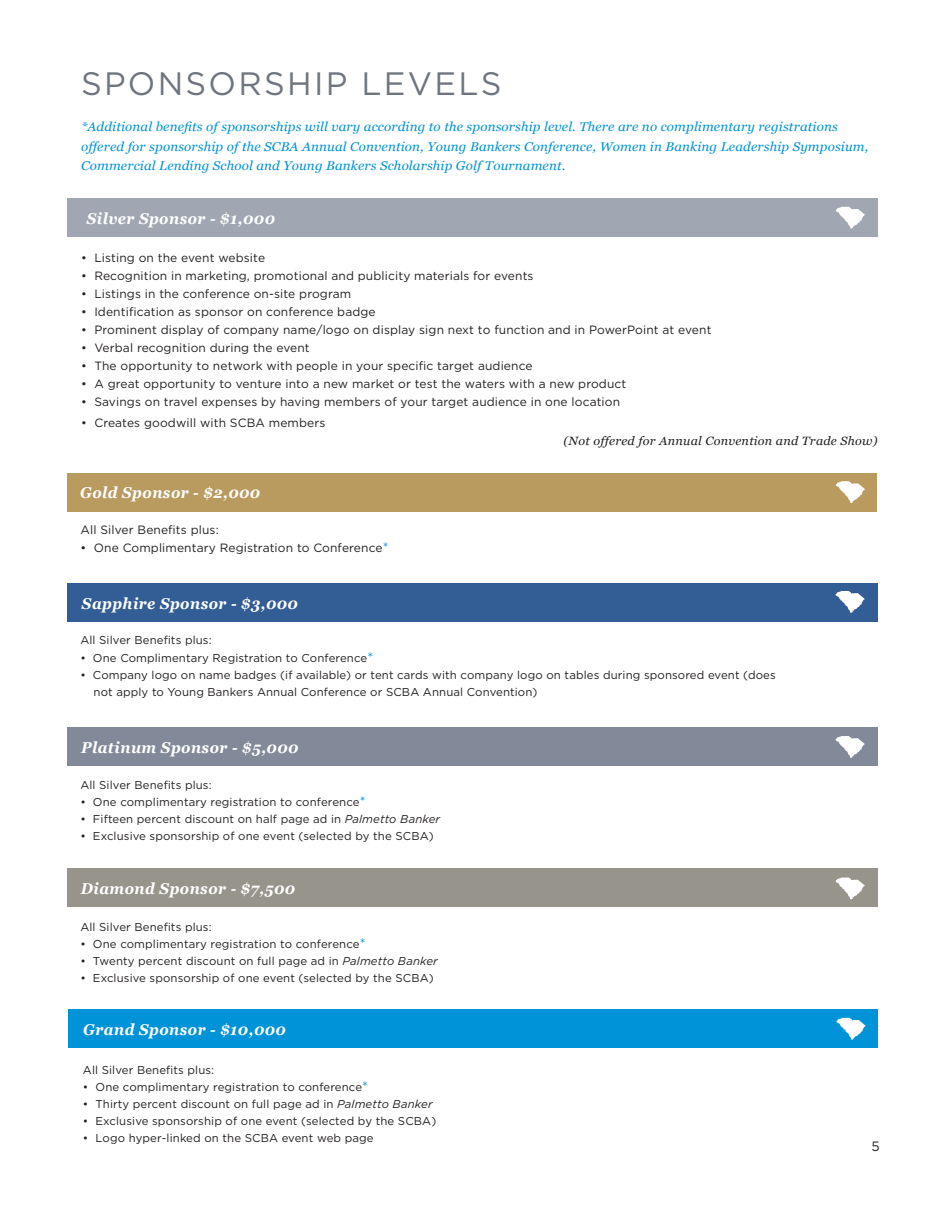
<style>
.page{position:relative;width:945px;height:1215px;background:#fff}
.page>*{position:absolute;margin:0;border:0;box-sizing:border-box;transform-origin:0 0}
.t1{font:32.4px "Gotham";letter-spacing:.07em;color:#6f757e}
.t2{font:italic 700 15.6px "Georgia";letter-spacing:.03em;color:#fff;scale:.94 1}
.t3{font:13.5px "Gotham";color:#231f20}
.t4{font:italic 12.75px/19.5px "Georgia";letter-spacing:.01em;color:#0093d8;scale:1.05 1}
.t5{font:12px "Gotham";letter-spacing:.01em;color:#231f20}
.t6{font:italic 12px "Georgia";letter-spacing:.02em;color:#231f20;scale:1.05 1}
.t7{font:11.4px "Gotham";letter-spacing:.01em;color:#231f20}
.s1{font-size:13.5px;color:#0093d8}
.s2{font-style:italic}
</style>
<div class="page">
<div style="left:67px;top:473px;width:810px;height:38px;background:#b99a5f"></div>
<svg style="left:836px;top:481px;width:29px;height:22px"></svg>
<div style="left:67px;top:199px;width:811px;height:38px;background:#a0a7b2"></div>
<svg style="left:836px;top:207px;width:29px;height:22px"></svg>
<div style="left:67px;top:584px;width:810px;height:38px;background:#335d95"></div>
<svg style="left:836px;top:591px;width:29px;height:22px"></svg>
<div style="left:67px;top:728px;width:810px;height:38px;background:#828a9a"></div>
<svg style="left:836px;top:736px;width:29px;height:22px"></svg>
<div style="left:67px;top:869px;width:810px;height:38px;background:#96948b"></div>
<svg style="left:836px;top:878px;width:29px;height:21px"></svg>
<div style="left:68px;top:1010px;width:810px;height:38px;background:#0093d8"></div>
<svg style="left:836px;top:1018px;width:30px;height:22px"></svg>
<p class="t1" style="left:81px;top:62px;width:422px">SPONSORSHIP LEVELS</p>
<p class="t4" style="left:81px;top:116px;width:751px">*Additional benefits of sponsorships will vary according to the sponsorship level. There are no complimentary registrations offered for sponsorship of the SCBA Annual Convention, Young Bankers Conference, Women in Banking Leadership Symposium,<br>Commercial Lending School and Young Bankers Scholarship Golf Tournament.</p>
<p class="t2" style="left:87px;top:207px;width:202px">Silver Sponsor - $1,000</p>
<p class="t5" style="left:81px;top:250px;width:186px">• Listing on the event website</p>
<p class="t5" style="left:81px;top:268px;width:454px">• Recognition in marketing, promotional and publicity materials for events</p>
<p class="t5" style="left:81px;top:286px;width:272px">• Listings in the conference on-site program</p>
<p class="t5" style="left:81px;top:304px;width:296px">• Identification as sponsor on conference badge</p>
<p class="t5" style="left:81px;top:322px;width:632px">• Prominent display of company name/logo on display sign next to function and in PowerPoint at event</p>
<p class="t5" style="left:81px;top:340px;width:230px">• Verbal recognition during the event</p>
<p class="t5" style="left:81px;top:358px;width:453px">• The opportunity to network with people in your specific target audience</p>
<p class="t5" style="left:81px;top:376px;width:547px">• A great opportunity to venture into a new market or test the waters with a new product</p>
<p class="t5" style="left:81px;top:394px;width:541px">• Savings on travel expenses by having members of your target audience in one location</p>
<p class="t5" style="left:81px;top:415px;width:246px">• Creates goodwill with SCBA members</p>
<p class="t6" style="left:564px;top:432px;width:300px">(Not offered for Annual Convention and Trade Show)</p>
<p class="t2" style="left:80px;top:481px;width:193px">Gold Sponsor - $2,000</p>
<p class="t5" style="left:81px;top:522px;width:140px">All Silver Benefits plus:</p>
<p class="t5" style="left:81px;top:540px;width:309px">• One Complimentary Registration to Conference<span class="s1">*</span></p>
<p class="t2" style="left:82px;top:592px;width:231px">Sapphire Sponsor - $3,000</p>
<p class="t7" style="left:80px;top:633px;width:133px">All Silver Benefits plus:</p>
<p class="t7" style="left:80px;top:650px;width:294px">• One Complimentary Registration to Conference<span class="s1">*</span></p>
<p class="t7" style="left:80px;top:667px;width:697px">• Company logo on name badges (if available) or tent cards with company logo on tables during sponsored event (does</p>
<p class="t7" style="left:94px;top:684px;width:445px">not apply to Young Bankers Annual Conference or SCBA Annual Convention)</p>
<p class="t2" style="left:81px;top:736px;width:233px">Platinum Sponsor - $5,000</p>
<p class="t7" style="left:80px;top:777px;width:133px">All Silver Benefits plus:</p>
<p class="t7" style="left:80px;top:794px;width:287px">• One complimentary registration to conference<span class="s1">*</span></p>
<p class="t7" style="left:80px;top:812px;width:361px">• Fifteen percent discount on half page ad in <span class="s2">Palmetto Banker</span></p>
<p class="t7" style="left:80px;top:829px;width:355px">• Exclusive sponsorship of one event (selected by the SCBA)</p>
<p class="t2" style="left:81px;top:877px;width:230px">Diamond Sponsor - $7,500</p>
<p class="t7" style="left:80px;top:919px;width:133px">All Silver Benefits plus:</p>
<p class="t7" style="left:80px;top:936px;width:287px">• One complimentary registration to conference<span class="s1">*</span></p>
<p class="t7" style="left:80px;top:953px;width:359px">• Twenty percent discount on full page ad in <span class="s2">Palmetto Banker</span></p>
<p class="t7" style="left:80px;top:971px;width:355px">• Exclusive sponsorship of one event (selected by the SCBA)</p>
<p class="t2" style="left:83px;top:1018px;width:217px">Grand Sponsor - $10,000</p>
<p class="t7" style="left:83px;top:1062px;width:133px">All Silver Benefits plus:</p>
<p class="t7" style="left:83px;top:1079px;width:287px">• One complimentary registration to conference<span class="s1">*</span></p>
<p class="t7" style="left:83px;top:1096px;width:351px">• Thirty percent discount on full page ad in <span class="s2">Palmetto Banker</span></p>
<p class="t7" style="left:83px;top:1113px;width:355px">• Exclusive sponsorship of one event (selected by the SCBA)</p>
<p class="t7" style="left:83px;top:1131px;width:292px">• Logo hyper-linked on the SCBA event web page</p>
<p class="t3" style="left:871px;top:1138px;width:10px">5</p>
</div>
